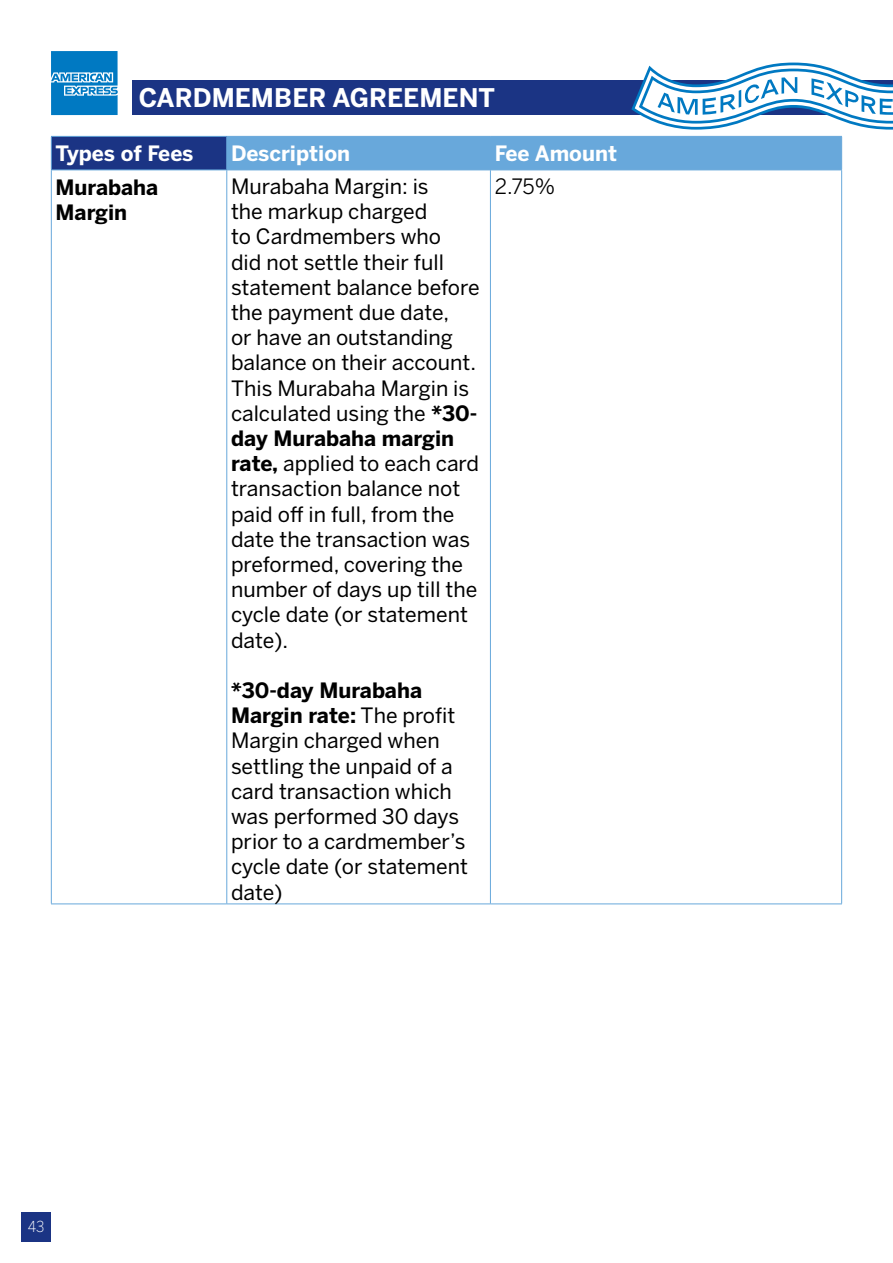
<style>
.page{position:relative;width:893px;height:1263px;background:#fff}
.page>*{position:absolute;margin:0;border:0;box-sizing:border-box;transform-origin:0 0}
.t1{font:700 25.5px "Benton Sans";color:#fff}
.t2{font:21px/25.2px "Benton Sans";color:#000}
.t3{font:700 21px "Benton Sans";color:#fff}
.t4{font:700 21px/25.2px "Benton Sans";color:#000}
.t5{font:21px "Benton Sans";color:#000}
.t6{font:300 15px "Benton Sans";color:#fff;scale:.95 1}
.s1{font-weight:700}
</style>
<div class="page">
<div style="left:21px;top:1212px;width:30px;height:30px;background:#1b3484"></div>
<svg style="left:51px;top:51px;width:67px;height:64px;background:#258cca"></svg>
<div style="left:132px;top:80px;width:761px;height:35px;background:#1b3484"></div>
<svg style="left:631px;top:63px;width:262px;height:67px"></svg>
<div style="left:51px;top:136px;width:176px;height:34px;background:#1b3484"></div>
<div style="left:227px;top:137px;width:614px;height:33px;background:#68a8db"></div>
<hr style="left:51px;top:136px;width:176px;height:1px;background:#68a8db">
<hr style="left:51px;top:137px;width:1px;height:33px;background:#68a8db">
<hr style="left:227px;top:136px;width:263px;height:1px;background:#68a8db">
<hr style="left:226px;top:137px;width:1px;height:33px;background:#68a8db">
<hr style="left:490px;top:136px;width:352px;height:1px;background:#68a8db">
<hr style="left:490px;top:137px;width:1px;height:33px;background:#68a8db">
<hr style="left:841px;top:137px;width:1px;height:33px;background:#68a8db">
<hr style="left:51px;top:170px;width:176px;height:1px;background:#68a8db">
<hr style="left:51px;top:170px;width:1px;height:733px;background:#68a8db">
<hr style="left:227px;top:170px;width:263px;height:1px;background:#68a8db">
<hr style="left:226px;top:170px;width:1px;height:733px;background:#68a8db">
<hr style="left:490px;top:170px;width:352px;height:1px;background:#68a8db">
<hr style="left:490px;top:170px;width:1px;height:733px;background:#68a8db">
<hr style="left:841px;top:170px;width:1px;height:733px;background:#68a8db">
<hr style="left:51px;top:903px;width:176px;height:1px;background:#68a8db">
<hr style="left:227px;top:903px;width:263px;height:1px;background:#68a8db">
<hr style="left:490px;top:903px;width:352px;height:1px;background:#68a8db">
<p class="t1" style="left:139px;top:83px;width:358px">CARDMEMBER AGREEMENT</p>
<p class="t3" style="left:56px;top:141px;width:139px">Types of Fees</p>
<p class="t4" style="left:56px;top:174px;width:104px">Murabaha<br>Margin</p>
<p class="t2" style="left:231px;top:173px;width:250px">Murabaha Margin is:<br>the markup charged<br>to Cardmembers who<br>did not settle their full statement balance before the payment due date,<br>or have an outstanding balance on their account.<br>This Murabaha Margin is calculated using the <span class="s1">*30- day Murabaha margin rate,</span> applied to each card transaction balance not paid off in full, from the date the transaction was preformed, covering the number of days up till the cycle date (or statement date .(</p>
<p class="t2" style="left:231px;top:677px;width:238px"><span class="s1">*30-day Murabaha<br>Margin rate:</span> The profit<br>Margin charged when settling the unpaid of a card transaction which was performed 30 days prior to a cardmember s’ cycle date (or statement date(</p>
<p class="t3" style="left:231px;top:141px;width:121px">Description</p>
<p class="t3" style="left:495px;top:141px;width:124px">Fee Amount</p>
<p class="t5" style="left:495px;top:174px;width:62px">2.75%</p>
<p class="t6" style="left:28px;top:1218px;width:19px">43</p>
</div>
